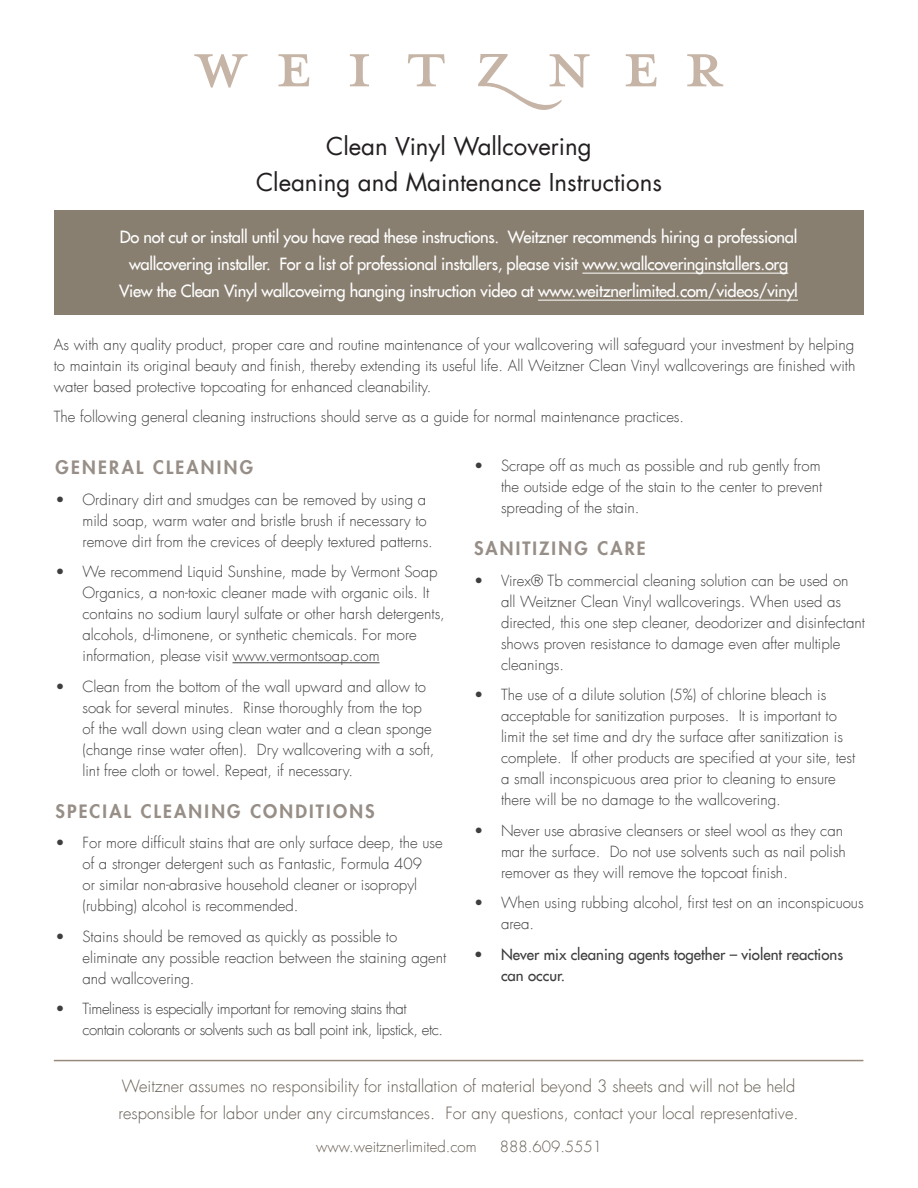
<style>
.page{position:relative;width:918px;height:1188px;background:#fff}
.page>*{position:absolute;margin:0;border:0;box-sizing:border-box;transform-origin:0 0}
.t1{font:24px/36px "Futura LT";color:#231f20;text-align:center}
.t2{font:800 18px "Futura LT";letter-spacing:.125em;color:#978f87}
.t3{font:16.5px/27px "Futura LT";letter-spacing:-.02em;color:#fff;text-align:center}
.t4{font:300 16.5px/27px "Futura LT";color:#645c52}
.t5{font:300 15px/21px "Futura LT";color:#3e3e3f}
.t6{font:300 15px/21px "Futura LT";letter-spacing:-.03em;color:#3e3e3f}
.t7{font:15px/21px "Futura LT";color:#3e3e3f}
.t8{font:300 15px "Futura LT";color:#645c52}
</style>
<div class="page">
<svg style="left:194px;top:54px;width:54px;height:34px"></svg>
<svg style="left:278px;top:54px;width:31px;height:32px"></svg>
<svg style="left:350px;top:54px;width:19px;height:32px"></svg>
<svg style="left:408px;top:54px;width:37px;height:32px"></svg>
<svg style="left:626px;top:54px;width:31px;height:32px"></svg>
<svg style="left:687px;top:54px;width:36px;height:32px"></svg>
<svg style="left:478px;top:54px;width:112px;height:56px"></svg>
<div style="left:54px;top:211px;width:809px;height:104px;background:#897f70"></div>
<hr style="left:582px;top:273px;width:206px;height:1px;background:#fff">
<hr style="left:538px;top:300px;width:260px;height:1px;background:#fff">
<hr style="left:54px;top:1060px;width:809px;height:1px;background:#988a7c">
<hr style="left:233px;top:662px;width:147px;height:1px;background:#3e3e3f">
<h1 class="t1" style="left:256px;top:128px;width:407px">Clean Vinyl Wallcovering<br>Cleaning and Maintenance Instructions</h1>
<p class="t3" style="left:119px;top:223px;width:680px">Do not cut or install until you have read these instructions. Weitzner recommends hiring a professional wallcovering installer. For a list of professional installers, please visit www.wallcoveringinstallers.org<br>View the Clean Vinyl wallcoveirng hanging instruction video at www.weitznerlimited.com/videos/vinyl</p>
<p class="t5" style="left:54px;top:334px;width:803px;text-align:justify">As with any quality product, proper care and routine maintenance of your wallcovering will safeguard your investment by helping to maintain its original beauty and finish, thereby extending its useful life. All Weitzner Clean Vinyl wallcoverings are finished with water based protective topcoating for enhanced cleanability.</p>
<p class="t5" style="left:54px;top:407px;width:632px">The following general cleaning instructions should serve as a guide for normal maintenance practices.</p>
<p class="t2" style="left:56px;top:456px;width:199px">GENERAL CLEANING</p>
<p class="t5" style="left:82px;top:489px;width:352px;text-indent:-27px">• Ordinary dirt and smudges can be removed by using a mild soap, warm water and bristle brush if necessary to remove dirt from the crevices of deeply textured patterns.</p>
<p class="t5" style="left:82px;top:562px;width:364px;text-indent:-27px">• We recommend Liquid Sunshine, made by Vermont Soap Organics, a non-toxic cleaner made with organic oils. It contains no sodium lauryl sulfate or other harsh detergents, alcohols, d-limonene, or synthetic chemicals. For more information, please visit www.vermontsoap.com</p>
<p class="t5" style="left:82px;top:676px;width:354px;text-indent:-27px">• Clean from the bottom of the wall upward and allow to soak for several minutes. Rinse thoroughly from the top of the wall down using clean water and a clean sponge (change rinse water often). Dry wallcovering with a soft, lint free cloth or towel. Repeat, if necessary.</p>
<p class="t2" style="left:56px;top:799px;width:321px">SPECIAL CLEANING CONDITIONS</p>
<p class="t5" style="left:82px;top:833px;width:362px;text-indent:-27px">• For more difficult stains that are only surface deep, the use of a stronger detergent such as Fantastic, Formula 409<br>or similar non-abrasive household cleaner or isopropyl (rubbing) alcohol is recommended.</p>
<p class="t5" style="left:82px;top:926px;width:365px;text-indent:-27px">• Stains should be removed as quickly as possible to eliminate any possible reaction between the staining agent and wallcovering.</p>
<p class="t6" style="left:82px;top:999px;width:362px;text-indent:-27px">• Timeliness is especially important for removing stains that contain colorants or solvents such as ball point ink, lipstick, etc.</p>
<p class="t5" style="left:501px;top:456px;width:323px;text-align:justify;text-indent:-27px">• Scrape off as much as possible and rub gently from the outside edge of the stain to the center to prevent spreading of the stain.</p>
<p class="t2" style="left:474px;top:537px;width:173px">SANITIZING CARE</p>
<p class="t5" style="left:501px;top:570px;width:365px;text-indent:-27px">• Virex® Tb commercial cleaning solution can be used on all Weitzner Clean Vinyl wallcoverings. When used as directed, this one step cleaner, deodorizer and disinfectant shows proven resistance to damage even after multiple cleanings.</p>
<p class="t5" style="left:501px;top:685px;width:356px;text-indent:-27px">• The use of a dilute solution (5%) of chlorine bleach is acceptable for sanitization purposes. It is important to limit the set time and dry the surface after sanitization is complete. If other products are specified at your site, test a small inconspicuous area prior to cleaning to ensure there will be no damage to the wallcovering.</p>
<p class="t5" style="left:501px;top:820px;width:347px;text-indent:-27px">• Never use abrasive cleansers or steel wool as they can mar the surface. Do not use solvents such as nail polish remover as they will remove the topcoat finish.</p>
<p class="t5" style="left:501px;top:893px;width:364px;text-indent:-27px">• When using rubbing alcohol, first test on an inconspicuous area.</p>
<p class="t7" style="left:501px;top:944px;width:344px;text-indent:-27px">• Never mix cleaning agents together – violent reactions can occur.</p>
<p class="t4" style="left:119px;top:1073px;width:681px">Weitzner assumes no responsibility for installation of material beyond 3 sheets and will not be held responsible for labor under any circumstances. For any questions, contact your local representative.</p>
<p class="t8" style="left:316px;top:1137px;width:162px">www.weitznerlimited.com</p>
<p class="t8" style="left:500px;top:1137px;width:104px">888.609.5551</p>
</div>
